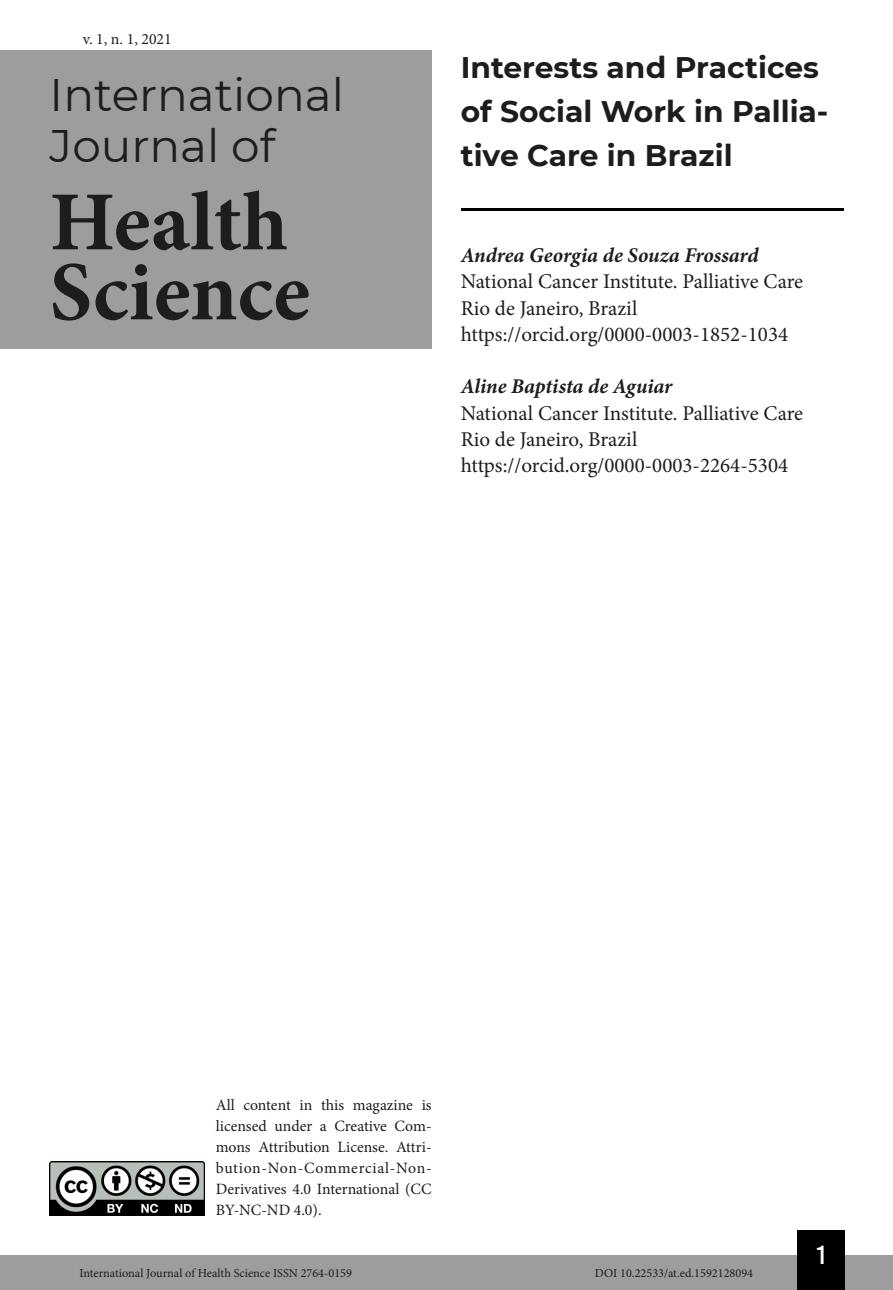
<style>
.page{position:relative;width:893px;height:1290px;background:#fff}
.page>*{position:absolute;margin:0;border:0;box-sizing:border-box;transform-origin:0 0}
.t1{font:700 84px/70px "Minion Pro";color:#1d1d1b}
.t2{font:45.5px/50.8px "Montserrat";color:#1d1d1b}
.Título_Artigo{font:700 29.75px/43.8px "Montserrat";color:#1d1d1b}
.t3{font:26.25px "Bebas Kai";color:#fff}
.Infos_autor{font:21px "Minion Pro";color:#1d1d1b}
.Autor{font:italic 700 21px "Minion Pro";letter-spacing:-.005em;color:#1d1d1b}
.t4{font:15.75px/21px "Minion Pro";color:#1d1d1b;text-align:justify}
.t5{font:12.25px "Minion Pro";color:#1d1d1b}
</style>
<div class="page">
<div style="left:0;top:1255px;width:893px;height:35px;background:#9d9d9d"></div>
<div style="left:797px;top:1230px;width:48px;height:60px;background:#000"></div>
<img style="left:50px;top:1161px;width:154px;height:54px">
<div style="left:0;top:50px;width:432px;height:298px;background:#9d9d9d"></div>
<hr style="left:461px;top:208px;width:382px;height:2px;background:#000">
<p class="t4" style="left:83px;top:28px;width:90px">v. 1, n. 1, 2021</p>
<h2 class="t2" style="left:50px;top:68px;width:296px">International<br>Journal of</h2>
<h1 class="t1" style="left:50px;top:186px;width:262px">Health<br>Science</h1>
<p class="Título_Artigo" style="left:461px;top:44px;width:369px">Interests and Practices of Social Work in Pallia&shy;tive Care in Brazil</p>
<p class="Autor" style="left:461px;top:240px;width:300px">Andrea Georgia de Souza Frossard</p>
<p class="Infos_autor" style="left:461px;top:268px;width:344px">National Cancer Institute. Palliative Care</p>
<p class="Infos_autor" style="left:461px;top:294px;width:178px">Rio de Janeiro, Brazil</p>
<p class="Infos_autor" style="left:461px;top:320px;width:329px">https://orcid.org/0000-0003-1852-1034</p>
<p class="Autor" style="left:461px;top:372px;width:213px">Aline Baptista de Aguiar</p>
<p class="Infos_autor" style="left:461px;top:399px;width:344px">National Cancer Institute. Palliative Care</p>
<p class="Infos_autor" style="left:461px;top:425px;width:178px">Rio de Janeiro, Brazil</p>
<p class="Infos_autor" style="left:461px;top:451px;width:329px">https://orcid.org/0000-0003-2264-5304</p>
<p class="t4" style="left:216px;top:1095px;width:217px">All content in this magazine is licensed under a Creative Com&shy;mons Attribution License. Attri&shy;bution-Non-Commercial-Non-Derivatives 4.0 International (CC BY-NC-ND 4.0).</p>
<p class="t3" style="left:817px;top:1241px;width:10px">1</p>
<p class="t5" style="left:79px;top:1265px;width:274px">International Journal of Health Science ISSN 2764-0159</p>
<p class="t5" style="left:595px;top:1265px;width:160px">DOI 10.22533/at.ed.1592128094</p>
</div>
